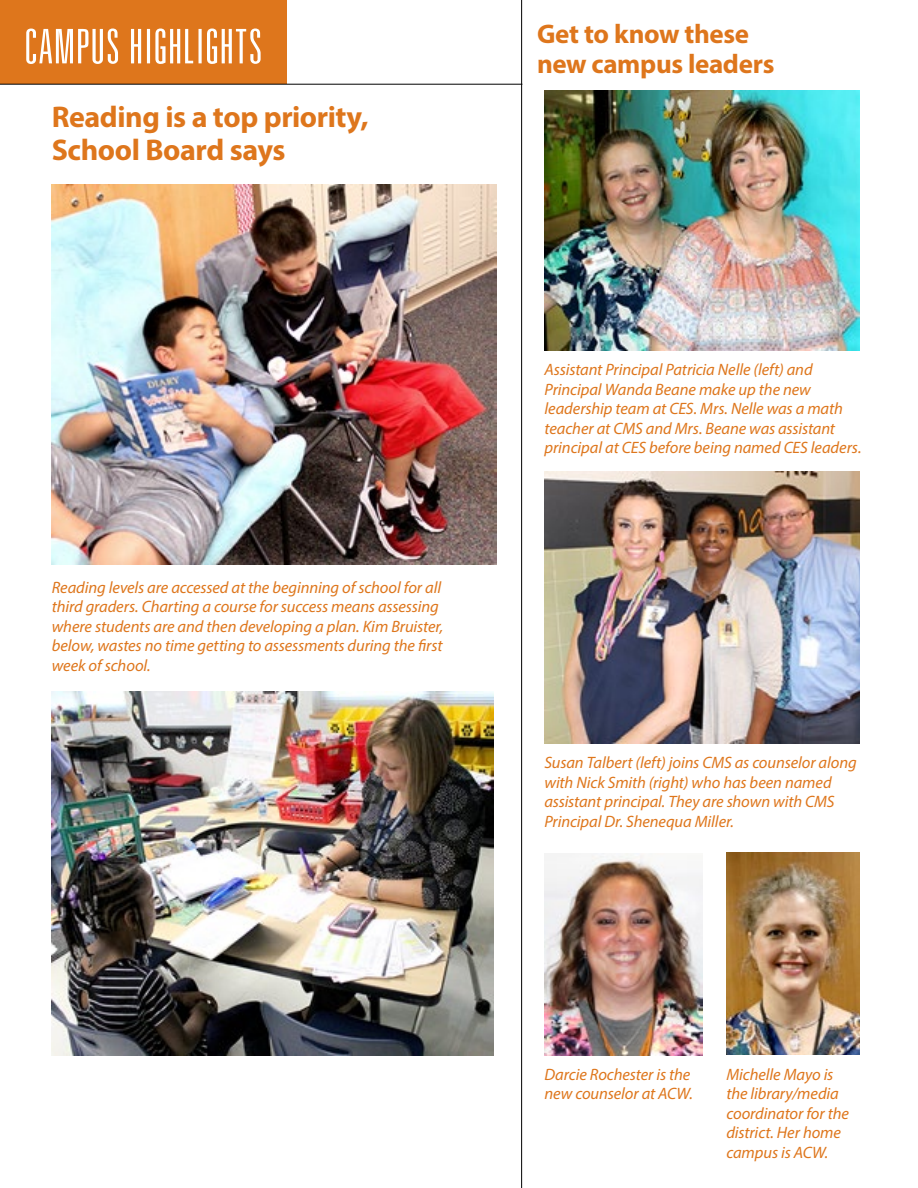
<style>
.page{position:relative;width:918px;height:1188px;background:#fff}
.page>*{position:absolute;margin:0;border:0;box-sizing:border-box;transform-origin:0 0}
.t1{font:700 30px/33px "Myriad Pro";letter-spacing:-.015em;color:#de761c}
.t2{font:700 27px/30px "Myriad Pro";letter-spacing:-.015em;color:#de761c}
.t3{font:italic 16.5px/19.5px "Myriad Pro";letter-spacing:-.005em;color:#de761c}
</style>
<div class="page">
<div style="left:0;top:0;width:286px;height:84px;background:#de761c"></div>
<svg style="left:26px;top:28px;width:235px;height:36px"></svg>
<hr style="left:0;top:84px;width:522px;height:1px;background:#000">
<img style="left:52px;top:184px;width:444px;height:381px">
<img style="left:52px;top:692px;width:442px;height:363px">
<img style="left:544px;top:91px;width:316px;height:260px">
<img style="left:544px;top:472px;width:316px;height:272px">
<img style="left:726px;top:853px;width:134px;height:201px">
<img style="left:544px;top:854px;width:158px;height:201px">
<hr style="left:521px;top:0;width:1px;height:1188px;background:#000">
<h1 class="t1" style="left:52px;top:99px;width:318px">Reading is a top priority,<br>School Board says</h1>
<p class="t3" style="left:52px;top:577px;width:393px">Reading levels are accessed at the beginning of school for all third graders. Charting a course for success means assessing where students are and then developing a plan. Kim Bruister, below, wastes no time getting to assessments during the first week of school.</p>
<h2 class="t2" style="left:537px;top:18px;width:239px">Get to know these new campus leaders</h2>
<p class="t3" style="left:545px;top:360px;width:319px">Assistant Principal Patricia Nelle (left) and Principal Wanda Beane make up the new leadership team at CES. Mrs. Nelle was a math teacher at CMS and Mrs. Beane was assistant principal at CES before being named CES leaders.</p>
<p class="t3" style="left:545px;top:753px;width:314px">Susan Talbert (left) joins CMS as counselor along with Nick Smith (right) who has been named assistant principal. They are shown with CMS Principal Dr. Shenequa Miller.</p>
<p class="t3" style="left:545px;top:1064px;width:150px">Darcie Rochester is the new counselor at ACW.</p>
<p class="t3" style="left:726px;top:1064px;width:124px">Michelle Mayo is the library/media coordinator for the district. Her home campus is ACW.</p>
</div>
